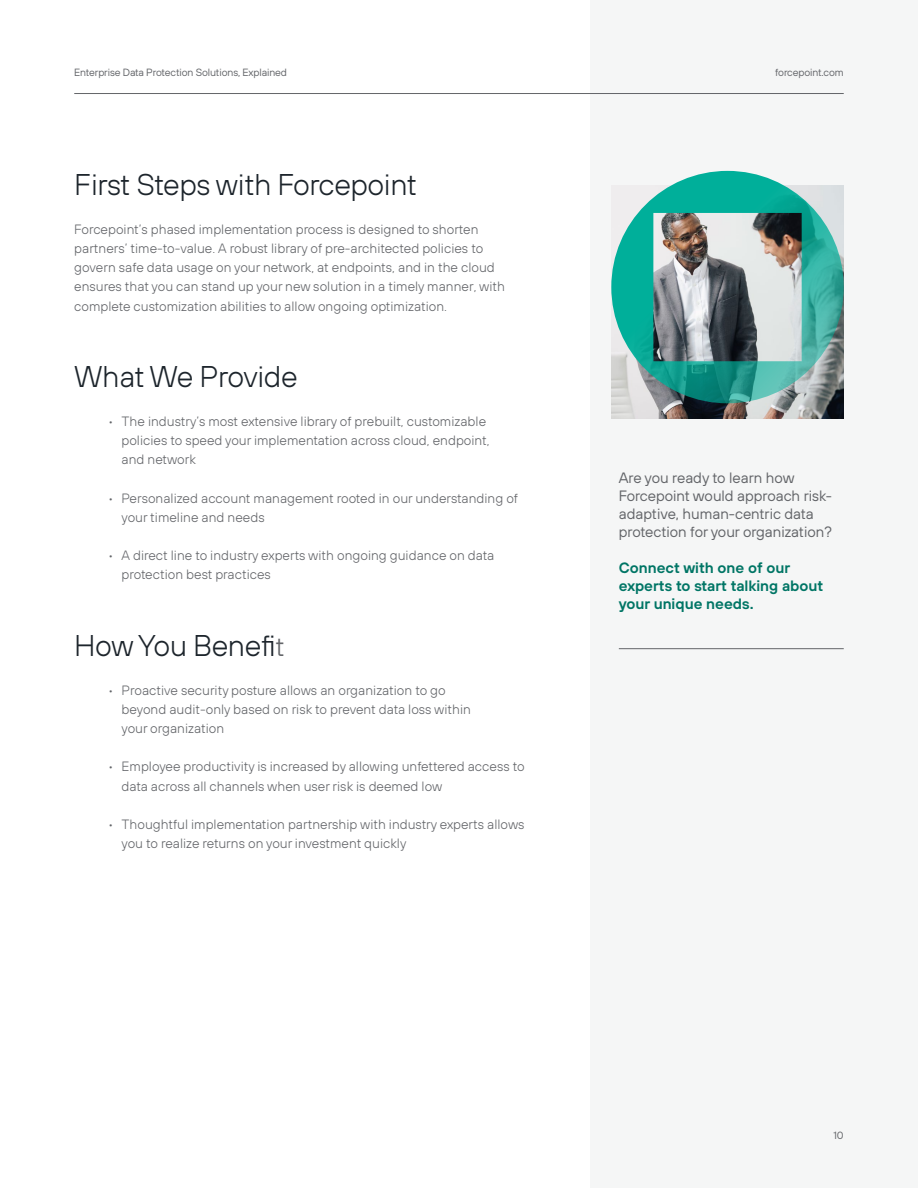
<style>
.page{position:relative;width:918px;height:1188px;background:#fff}
.page>*{position:absolute;margin:0;border:0;box-sizing:border-box;transform-origin:0 0}
.t1{font:300 30px "FP Sans";letter-spacing:-.015em;color:#1d252c}
.t2{font:15px/18px "FP Sans";color:#636569}
.t3{font:600 15px/18px "FP Sans";color:#007565}
.t4{font:300 13.5px/19.2px "FP Sans";color:#636569}
.t5{font:10.5px "FP Sans";letter-spacing:-.01em;color:#636569}
.s1{font-size:27px;color:#636569}
</style>
<div class="page">
<div style="left:590px;top:0;width:328px;height:1188px;background:#f5f6f6"></div>
<hr style="left:74px;top:93px;width:770px;height:1px;background:#636569">
<hr style="left:619px;top:648px;width:225px;height:1px;background:#636569">
<img style="left:611px;top:403px;width:233px;height:15px">
<svg style="left:611px;top:171px;width:233px;height:232px"></svg>
<p class="t5" style="left:74px;top:66px;width:214px">Enterprise Data Protection Solutions, Explained</p>
<p class="t5" style="left:775px;top:66px;width:70px">forcepoint.com</p>
<h1 class="t1" style="left:74px;top:166px;width:344px">First Steps with Forcepoint</h1>
<p class="t4" style="left:74px;top:219px;width:432px">Forcepoint’s phased implementation process is designed to shorten partners’ time-to-value. A robust library of pre-architected policies to govern safe data usage on your network, at endpoints, and in the cloud ensures that you can stand up your new solution in a timely manner, with complete customization abilities to allow ongoing optimization.</p>
<h1 class="t1" style="left:74px;top:358px;width:225px">What We Provide</h1>
<p class="t4" style="left:122px;top:411px;width:370px;text-indent:-14px">• The industry’s most extensive library of prebuilt, customizable policies to speed your implementation across cloud, endpoint, and network</p>
<p class="t4" style="left:122px;top:488px;width:398px;text-indent:-14px">• Personalized account management rooted in our understanding of your timeline and needs</p>
<p class="t4" style="left:122px;top:546px;width:374px;text-indent:-14px">• A direct line to industry experts with ongoing guidance on data protection best practices</p>
<h1 class="t1" style="left:74px;top:627px;width:212px">How You Benefi<span class="s1">t</span></h1>
<p class="t4" style="left:122px;top:680px;width:351px;text-indent:-14px">• Proactive security posture allows an organization to go beyond audit-only based on risk to prevent data loss within your organization</p>
<p class="t4" style="left:122px;top:757px;width:405px;text-indent:-14px">• Employee productivity is increased by allowing unfettered access to data across all channels when user risk is deemed low</p>
<p class="t4" style="left:122px;top:814px;width:405px;text-indent:-14px">• Thoughtful implementation partnership with industry experts allows you to realize returns on your investment quickly</p>
<p class="t2" style="left:619px;top:468px;width:215px">Are you ready to learn how<br>Forcepoint would approach risk&shy;adaptive, human-centric data protection for your organization?</p>
<p class="t3" style="left:619px;top:558px;width:206px">Connect with one of our experts to start talking about your unique needs.</p>
<p class="t5" style="left:834px;top:1129px;width:12px">10</p>
</div>
